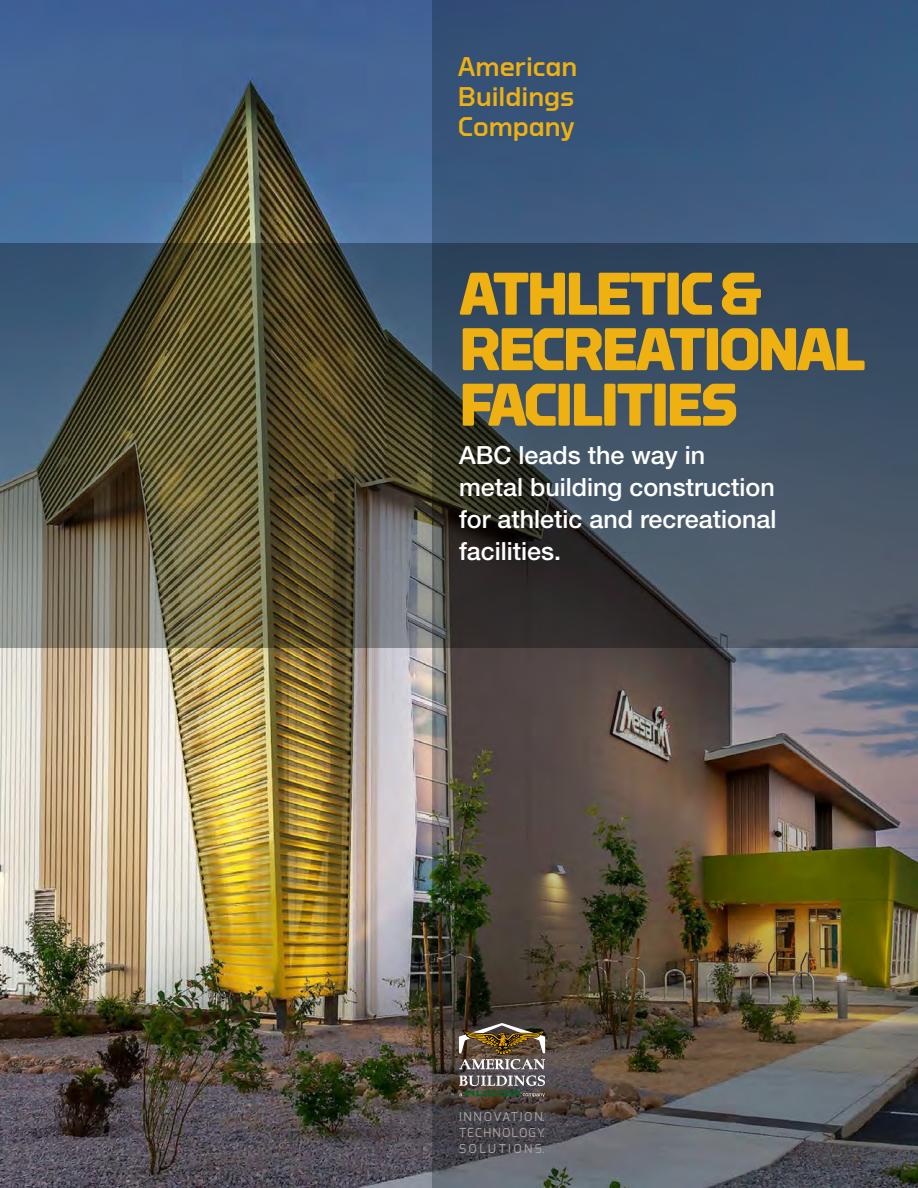
<style>
.page{position:relative;width:918px;height:1188px;background:#fff}
.page>*{position:absolute;margin:0;border:0;box-sizing:border-box;transform-origin:0 0}
.cvr_head{font:700 60px/55.5px "Torque";letter-spacing:-.06em;color:#eeb111}
.ABC_page_header{font:500 27px/30px "Torque";color:#eeb111;text-align:justify}
.t1{font:500 25.05px/32px "Helvetica Neue LT Std";color:#fff}
.t2{font:12.15px "Exo";letter-spacing:.155em;color:#afa9a6}
.t3{font:12.15px "Exo";letter-spacing:.105em;color:#afa9a6}
.t4{font:12.15px "Exo";letter-spacing:.205em;color:#afa9a6}
</style>
<div class="page">
<img style="left:0;top:0;width:432px;height:1188px">
<img style="left:432px;top:0;width:486px;height:1188px">
<svg style="left:0;top:243px;width:918px;height:405px;background:#484f4f"></svg>
<svg style="left:459px;top:1023px;width:86px;height:46px;background:#776750"></svg>
<svg style="left:459px;top:1075px;width:86px;height:22px;background:#6b6c65"></svg>
<p class="ABC_page_header" style="left:458px;top:51px;width:121px">American Buildings Company</p>
<p class="cvr_head" style="left:459px;top:265px;width:409px">ATHLETIC &amp;<br>RECREATIONAL<br>FACILITIES</p>
<p class="t1" style="left:459px;top:439px;width:319px">ABC leads the way in<br>metal building construction for athletic and recreational facilities.</p>
<p class="t2" style="left:459px;top:1109px;width:88px">INNOVATION.</p>
<p class="t3" style="left:459px;top:1125px;width:88px">TECHNOLOGY.</p>
<p class="t4" style="left:459px;top:1141px;width:88px">SOLUTIONS.</p>
</div>
